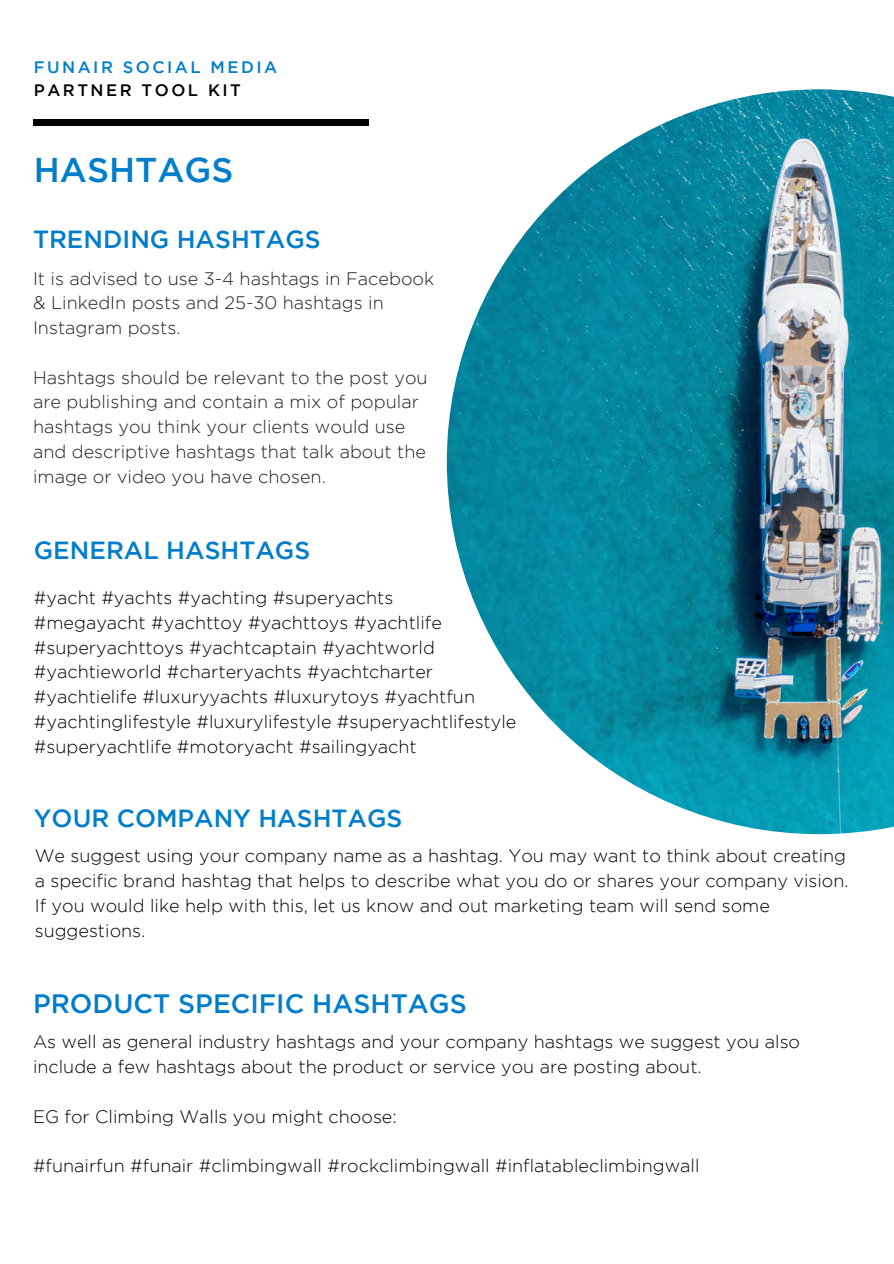
<style>
.page{position:relative;width:894px;height:1264px;background:#fff}
.page>*{position:absolute;margin:0;border:0;box-sizing:border-box;transform-origin:0 0}
.t1{font:500 34.35px "Gotham";color:#007dcb}
.t2{font:500 26.55px "Gotham";color:#007dcb}
.t3{font:500 24.75px "Gotham";color:#007dcb}
.t4{font:300 18px/24.8px "Gotham";color:#000}
.t5{font:300 18px/24.8px "Gotham";color:#1f1f1f}
.t6{font:500 16.5px "Gotham";letter-spacing:.15em;color:#007dcb}
.t7{font:500 16.5px "Gotham";letter-spacing:.15em;color:#000}
</style>
<div class="page">
<img style="left:446px;top:89px;width:447px;height:745px">
<div style="left:33px;top:120px;width:335px;height:5px;background:#000"></div>
<p class="t6" style="left:34px;top:61px;width:245px">FUNAIR SOCIAL MEDIA</p>
<p class="t7" style="left:34px;top:84px;width:208px">PARTNER TOOL KIT</p>
<h1 class="t1" style="left:34px;top:157px;width:201px">HASHTAGS</h1>
<h3 class="t3" style="left:33px;top:230px;width:289px">TRENDING HASHTAGS</h3>
<p class="t5" style="left:33px;top:267px;width:402px">It is advised to use 3-4 hashtags in Facebook &amp; LinkedIn posts and 25-30 hashtags in<br>Instagram posts.</p>
<p class="t5" style="left:33px;top:366px;width:396px">Hashtags should be relevant to the post you are publishing and contain a mix of popular hashtags you think your clients would use and descriptive hashtags that talk about the image or video you have chosen.</p>
<h3 class="t3" style="left:34px;top:541px;width:278px">GENERAL HASHTAGS</h3>
<p class="t4" style="left:34px;top:586px;width:484px">#yacht #yachts #yachting #superyachts<br>#megayacht #yachttoy #yachttoys #yachtlife #superyachttoys #yachtcaptain #yachtworld #yachtieworld #charteryachts #yachtcharter #yachtielife #luxuryyachts #luxurytoys #yachtfun #yachtinglifestyle #luxurylifestyle #superyachtlifestyle #superyachtlife #motoryacht #sailingyacht</p>
<h3 class="t3" style="left:34px;top:809px;width:370px">YOUR COMPANY HASHTAGS</h3>
<p class="t4" style="left:35px;top:845px;width:815px">We suggest using your company name as a hashtag. You may want to think about creating a specific brand hashtag that helps to describe what you do or shares your company vision.<br>If you would like help with this, let us know and out marketing team will send some suggestions.</p>
<h2 class="t2" style="left:33px;top:993px;width:435px">PRODUCT SPECIFIC HASHTAGS</h2>
<p class="t4" style="left:33px;top:1030px;width:768px">As well as general industry hashtags and your company hashtags we suggest you also include a few hashtags about the product or service you are posting about.</p>
<p class="t4" style="left:33px;top:1105px;width:365px">EG for Climbing Walls you might choose:</p>
<p class="t4" style="left:33px;top:1154px;width:667px">#funairfun #funair #climbingwall #rockclimbingwall #inflatableclimbingwall</p>
</div>
